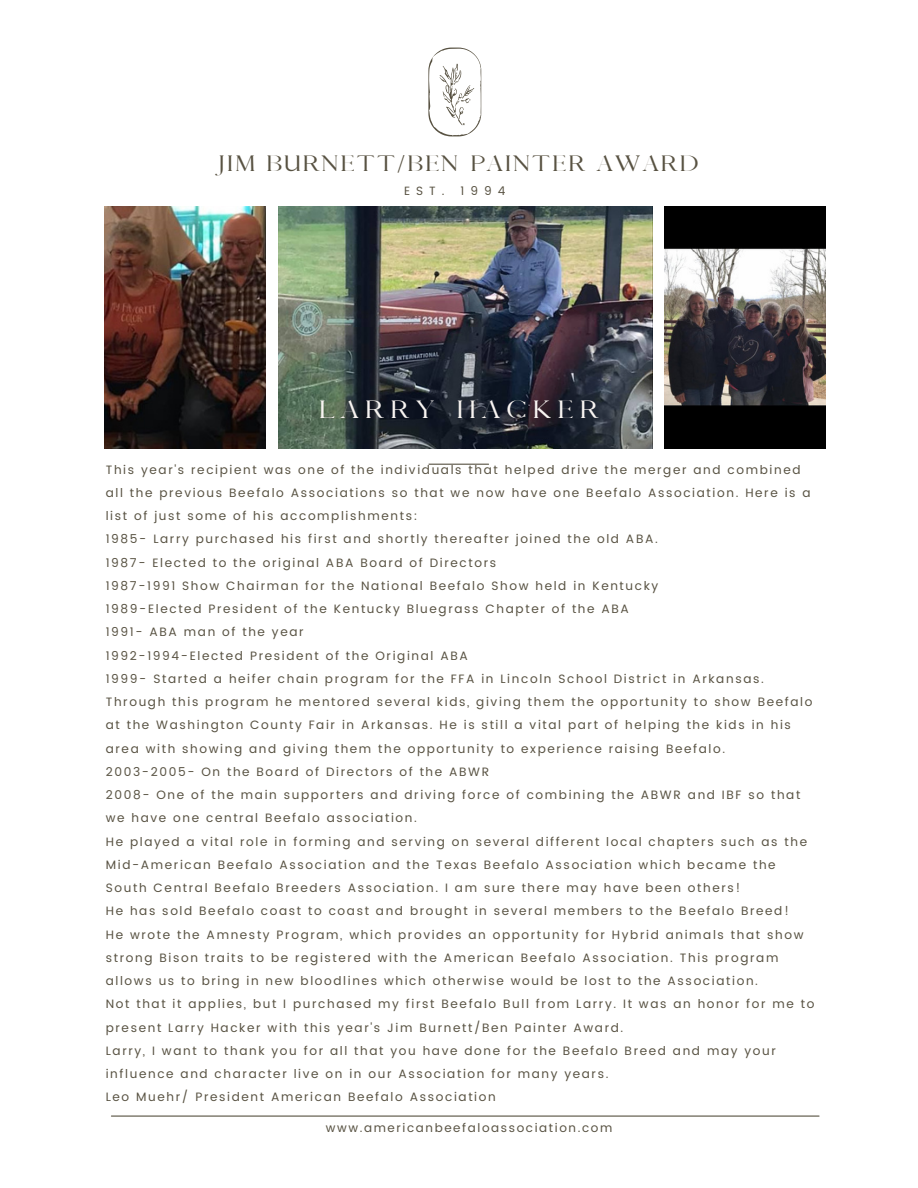
<style>
.page{position:relative;width:918px;height:1188px;background:#fff}
.page>*{position:absolute;margin:0;border:0;box-sizing:border-box;transform-origin:0 0}
.t1{font:23.85px "Pierson";letter-spacing:.27em;color:#f9f5f2}
.t2{font:21.3px "Pierson";letter-spacing:.105em;color:#585242}
.t3{font:12.15px/23.2px "Poppins";letter-spacing:.135em;color:#585242}
.t4{font:12px "Poppins";letter-spacing:.135em;color:#585242}
</style>
<div class="page">
<svg style="left:428px;top:48px;width:53px;height:88px"></svg>
<hr style="left:111px;top:1116px;width:708px;height:1px;background:#585242">
<img style="left:279px;top:206px;width:373px;height:242px">
<img style="left:665px;top:206px;width:161px;height:242px">
<img style="left:104px;top:206px;width:161px;height:242px">
<hr style="left:429px;top:464px;width:60px;height:1px;background:#585242">
<p class="t2" style="left:219px;top:151px;width:482px">JIM BURNETT/BEN PAINTER AWARD</p>
<p class="t4" style="left:404px;top:184px;width:42px">EST.</p>
<p class="t4" style="left:460px;top:184px;width:46px">1994</p>
<p class="t1" style="left:319px;top:396px;width:281px">LARRY HACKER</p>
<p class="t3" style="left:106px;top:458px;width:706px">This year's recipient was one of the individuals that helped drive the merger and combined all the previous Beefalo Associations so that we now have one Beefalo Association. Here is a list of just some of his accomplishments:</p>
<p class="t3" style="left:106px;top:528px;width:554px">1985- Larry purchased his first and shortly thereafter joined the old ABA.</p>
<p class="t3" style="left:106px;top:551px;width:392px">1987- Elected to the original ABA Board of Directors</p>
<p class="t3" style="left:106px;top:574px;width:554px">1987-1991 Show Chairman for the National Beefalo Show held in Kentucky</p>
<p class="t3" style="left:106px;top:597px;width:525px">1989-Elected President of the Kentucky Bluegrass Chapter of the ABA</p>
<p class="t3" style="left:106px;top:621px;width:199px">1991- ABA man of the year</p>
<p class="t3" style="left:106px;top:644px;width:364px">1992-1994-Elected President of the Original ABA</p>
<p class="t3" style="left:106px;top:667px;width:708px">1999- Started a heifer chain program for the FFA in Lincoln School District in Arkansas.<br>Through this program he mentored several kids, giving them the opportunity to show Beefalo at the Washington County Fair in Arkansas. He is still a vital part of helping the kids in his area with showing and giving them the opportunity to experience raising Beefalo.</p>
<p class="t3" style="left:106px;top:760px;width:385px">2003-2005- On the Board of Directors of the ABWR</p>
<p class="t3" style="left:106px;top:783px;width:696px">2008- One of the main supporters and driving force of combining the ABWR and IBF so that we have one central Beefalo association.</p>
<p class="t3" style="left:106px;top:830px;width:703px">He played a vital role in forming and serving on several different local chapters such as the<br>Mid-American Beefalo Association and the Texas Beefalo Association which became the<br>South Central Beefalo Breeders Association. I am sure there may have been others!</p>
<p class="t3" style="left:106px;top:900px;width:685px">He has sold Beefalo coast to coast and brought in several members to the Beefalo Breed!</p>
<p class="t3" style="left:106px;top:923px;width:699px">He wrote the Amnesty Program, which provides an opportunity for Hybrid animals that show strong Bison traits to be registered with the American Beefalo Association. This program allows us to bring in new bloodlines which otherwise would be lost to the Association.</p>
<p class="t3" style="left:106px;top:993px;width:710px">Not that it applies, but I purchased my first Beefalo Bull from Larry. It was an honor for me to present Larry Hacker with this year's Jim Burnett/Ben Painter Award.</p>
<p class="t3" style="left:106px;top:1039px;width:672px">Larry, I want to thank you for all that you have done for the Beefalo Breed and may your influence and character live on in our Association for many years.</p>
<p class="t3" style="left:106px;top:1086px;width:392px">Leo Muehr/ President American Beefalo Association</p>
<p class="t4" style="left:326px;top:1120px;width:288px">www.americanbeefaloassociation.com</p>
</div>
